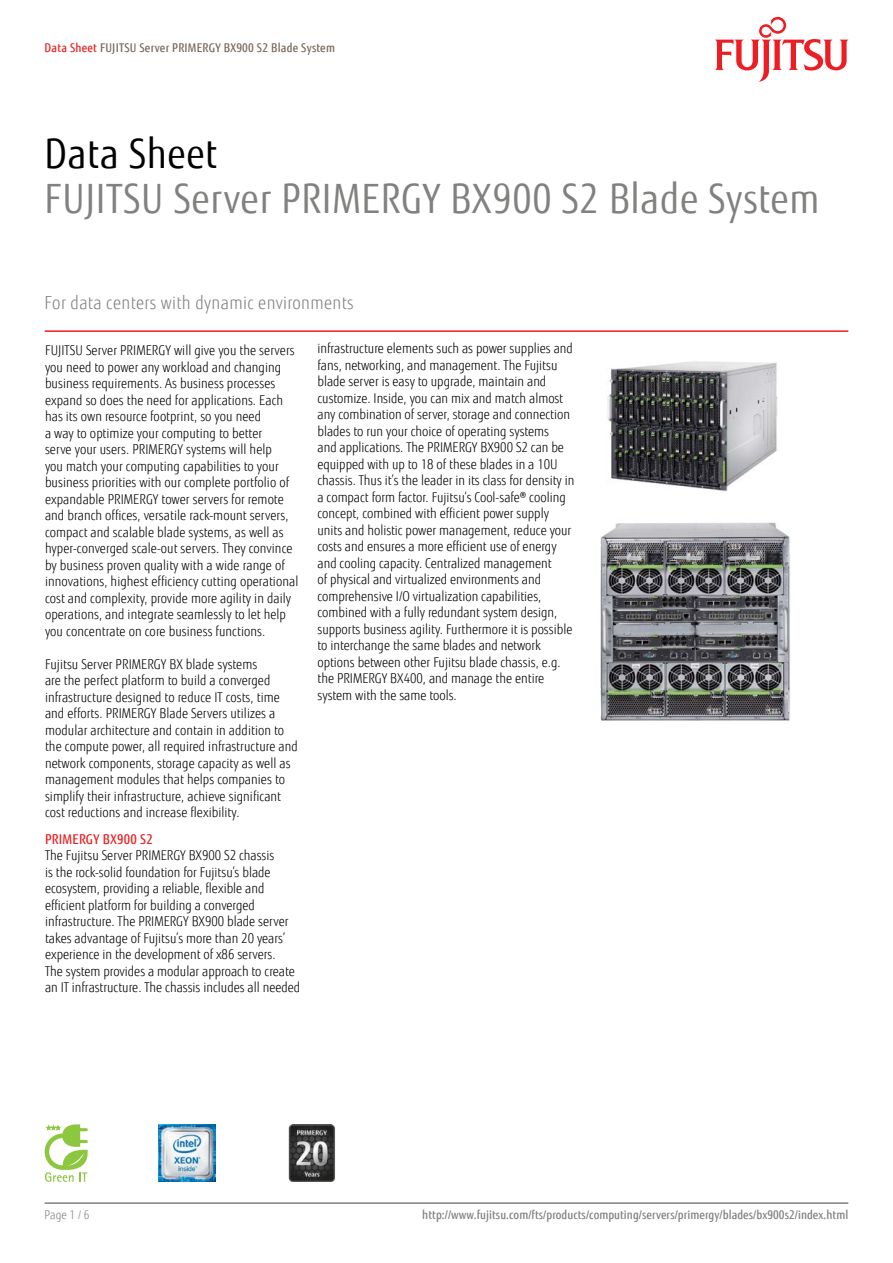
<style>
.page{position:relative;width:893px;height:1263px;background:#fff}
.page>*{position:absolute;margin:0;border:0;box-sizing:border-box;transform-origin:0 0}
.t1{font:40.5px "Fujitsu Sans";letter-spacing:.02em;color:#818280;scale:.9 1}
.t2{font:40.5px "Fujitsu Sans";letter-spacing:.02em;color:#000;scale:.9 1}
.t3{font:300 18px "Fujitsu Sans";letter-spacing:.02em;color:#818280;scale:.9 1}
.t4{font:300 13.5px/16.5px "Fujitsu Sans";color:#000;scale:.9 1}
.t5{font:500 13.5px "Fujitsu Sans";letter-spacing:.02em;color:#e82425;scale:.9 1}
.t6{font:500 12px "Fujitsu Sans";letter-spacing:.005em;color:#818280;scale:.9 1}
.t7{font:500 12px "Fujitsu Sans";letter-spacing:.02em;color:#79695e;scale:.9 1}
.t8{font:300 12px "Fujitsu Sans";color:#818280;scale:.9 1}
.s1{color:#e92425}
</style>
<div class="page">
<hr style="left:45px;top:1202px;width:803px;height:2px;background:#818280">
<hr style="left:45px;top:330px;width:803px;height:2px;background:#ed1d24">
<svg style="left:715px;top:17px;width:133px;height:65px"></svg>
<img style="left:607px;top:361px;width:171px;height:130px">
<img style="left:600px;top:522px;width:190px;height:199px">
<svg style="left:45px;top:1124px;width:43px;height:58px"></svg>
<img style="left:159px;top:1124px;width:57px;height:58px">
<img style="left:288px;top:1124px;width:47px;height:58px">
<p class="t7" style="left:45px;top:40px;width:324px"><span class="s1">Data Sheet</span> FUJITSU Server PRIMERGY BX900 S2 Blade System</p>
<h1 class="t2" style="left:45px;top:130px;width:193px">Data Sheet</h1>
<h1 class="t1" style="left:45px;top:175px;width:862px">FUJITSU Server PRIMERGY BX900 S2 Blade System</h1>
<h2 class="t3" style="left:45px;top:292px;width:345px">For data centers with dynamic environments</h2>
<p class="t4" style="left:45px;top:342px;width:283px">FUJITSU Server PRIMERGY will give you the servers you need to power any workload and changing business requirements. As business processes expand so does the need for applications. Each has its own resource footprint, so you need<br>a way to optimize your computing to better<br>serve your users. PRIMERGY systems will help<br>you match your computing capabilities to your business priorities with our complete portfolio of expandable PRIMERGY tower servers for remote and branch offices, versatile rack-mount servers, compact and scalable blade systems, as well as hyper-converged scale-out servers. They convince by business proven quality with a wide range of innovations, highest efficiency cutting operational cost and complexity, provide more agility in daily operations, and integrate seamlessly to let help you concentrate on core business functions.</p>
<p class="t4" style="left:45px;top:656px;width:282px">Fujitsu Server PRIMERGY BX blade systems<br>are the perfect platform to build a converged infrastructure designed to reduce IT costs, time and efforts. PRIMERGY Blade Servers utilizes a modular architecture and contain in addition to the compute power, all required infrastructure and network components, storage capacity as well as management modules that helps companies to simplify their infrastructure, achieve significant cost reductions and increase flexibility.</p>
<p class="t5" style="left:45px;top:831px;width:121px">PRIMERGY BX900 S2</p>
<p class="t4" style="left:45px;top:847px;width:285px">The Fujitsu Server PRIMERGY BX900 S2 chassis<br>is the rock-solid foundation for Fujitsu’s blade ecosystem, providing a reliable, flexible and efficient platform for building a converged infrastructure. The PRIMERGY BX900 blade server takes advantage of Fujitsu’s more than 20 years’ experience in the development of x86 servers.<br>The system provides a modular approach to create an IT infrastructure. The chassis includes all needed</p>
<p class="t4" style="left:317px;top:340px;width:287px">infrastructure elements such as power supplies and fans, networking, and management. The Fujitsu blade server is easy to upgrade, maintain and customize. Inside, you can mix and match almost any combination of server, storage and connection blades to run your choice of operating systems<br>and applications. The PRIMERGY BX900 S2 can be equipped with up to 18 of these blades in a 10U chassis. Thus it’s the leader in its class for density in a compact form factor. Fujitsu‘s Cool-safe® cooling concept, combined with efficient power supply units and holistic power management, reduce your costs and ensures a more efficient use of energy and cooling capacity. Centralized management<br>of physical and virtualized environments and comprehensive I/O virtualization capabilities, combined with a fully redundant system design, supports business agility. Furthermore it is possible to interchange the same blades and network options between other Fujitsu blade chassis, e.g. the PRIMERGY BX400, and manage the entire system with the same tools.</p>
<p class="t8" style="left:45px;top:1208px;width:51px">Page 1 / 6</p>
<p class="t6" style="left:422px;top:1208px;width:475px">http://www.fujitsu.com/fts/products/computing/servers/primergy/blades/bx900s2/index.html</p>
</div>
